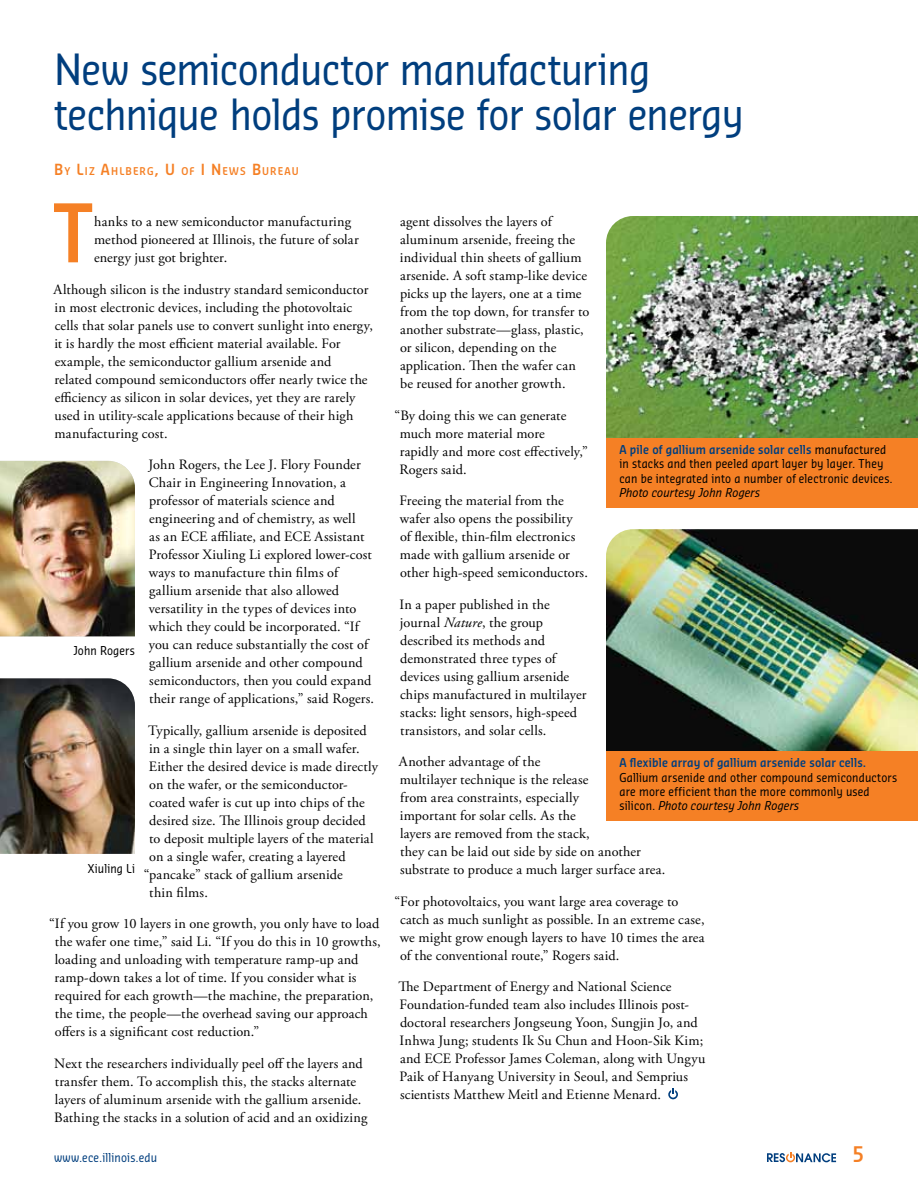
<style>
.page{position:relative;width:918px;height:1188px;background:#fff}
.page>*{position:absolute;margin:0;border:0;box-sizing:border-box;transform-origin:0 0}
.t1{font:600 78.6px "Sansa Con Std";color:#f58025}
.t2{font:42px/45px "Sansa Con Std";letter-spacing:-.015em;color:#003e7e}
.t3{font:600 21px "Sansa Con Std";color:#f58025}
.t4{font:14.25px/18px "Adobe Garamond Pro";letter-spacing:.01em;color:#000}
.t5{font:12px/14.2px "Sansa Con Std";letter-spacing:.015em;color:#000}
.t6{font:600 12px "Sansa Con Std";letter-spacing:.01em;color:#003e7e}
.t7{font:italic 12px "Sansa Con Std";letter-spacing:.01em;color:#000}
.t8{font:12px "Sansa Con Std";letter-spacing:.015em;color:#003e7e}
.t9{font:600 10.5px "Sansa Con Std";letter-spacing:.105em;color:#f58025}
.s1{font-size:15px}
.s2{font-style:italic}
.s3{font-weight:600;color:#003e7e}
</style>
<div class="page">
<svg style="left:668px;top:1088px;width:10px;height:11px"></svg>
<svg style="left:767px;top:1152px;width:69px;height:10px"></svg>
<img style="left:606px;top:216px;width:312px;height:222px">
<div style="left:606px;top:438px;width:312px;height:70px;background:#f58025"></div>
<img style="left:606px;top:529px;width:312px;height:223px">
<div style="left:606px;top:752px;width:312px;height:69px;background:#f58025"></div>
<img style="left:0;top:678px;width:135px;height:176px">
<img style="left:0;top:461px;width:135px;height:175px">
<h2 class="t2" style="left:54px;top:45px;width:691px">New semiconductor manufacturing technique holds promise for solar energy</h2>
<p class="t9" style="left:54px;top:165px;width:246px"><span class="s1">B</span>Y <span class="s1">L</span>IZ <span class="s1">A</span>HLBERG<span class="s1">, U</span> OF <span class="s1">I N</span>EWS <span class="s1">B</span>UREAU</p>
<h1 class="t1" style="left:53px;top:180px;width:42px">T</h1>
<p class="t4" style="left:94px;top:213px;width:266px">hanks to a new semiconductor manufacturing method pioneered at Illinois, the future of solar energy just got brighter.</p>
<p class="t4" style="left:54px;top:281px;width:321px">Although silicon is the industry standard semiconductor in most electronic devices, including the photovoltaic cells that solar panels use to convert sunlight into energy, it is hardly the most efficient material available. For example, the semiconductor gallium arsenide and<br>related compound semiconductors offer nearly twice the efficiency as silicon in solar devices, yet they are rarely used in utility-scale applications because of their high manufacturing cost.</p>
<p class="t4" style="left:148px;top:456px;width:227px">John Rogers, the Lee J. Flory Founder Chair in Engineering Innovation, a professor of materials science and engineering and of chemistry, as well<br>as an ECE affiliate, and ECE Assistant Professor Xiuling Li explored lower-cost ways to manufacture thin films of gallium arsenide that also allowed versatility in the types of devices into which they could be incorporated. “If you can reduce substantially the cost of gallium arsenide and other compound semiconductors, then you could expand their range of applications,” said Rogers.</p>
<p class="t4" style="left:148px;top:722px;width:220px">Typically, gallium arsenide is deposited</p>
<p class="t4" style="left:149px;top:740px;width:212px">in a single thin layer on a small wafer.</p>
<p class="t4" style="left:149px;top:758px;width:231px">Either the desired device is made directly</p>
<p class="t4" style="left:149px;top:776px;width:200px">on the wafer, or the semiconductor-</p>
<p class="t4" style="left:149px;top:794px;width:217px">coated wafer is cut up into chips of the</p>
<p class="t4" style="left:149px;top:812px;width:218px">desired size. The Illinois group decided</p>
<p class="t4" style="left:149px;top:830px;width:226px">to deposit multiple layers of the material</p>
<p class="t4" style="left:149px;top:848px;width:198px">on a single wafer, creating a layered</p>
<p class="t4" style="left:144px;top:866px;width:200px">“pancake” stack of gallium arsenide</p>
<p class="t4" style="left:149px;top:884px;width:60px">thin films.</p>
<p class="t4" style="left:55px;top:915px;width:328px;text-indent:-5px">“If you grow 10 layers in one growth, you only have to load the wafer one time,” said Li. “If you do this in 10 growths, loading and unloading with temperature ramp-up and ramp-down takes a lot of time. If you consider what is required for each growth—the machine, the preparation, the time, the people—the overhead saving our approach offers is a significant cost reduction.”</p>
<p class="t4" style="left:54px;top:1055px;width:315px">Next the researchers individually peel off the layers and transfer them. To accomplish this, the stacks alternate layers of aluminum arsenide with the gallium arsenide.<br>Bathing the stacks in a solution of acid and an oxidizing</p>
<p class="t5" style="left:73px;top:643px;width:63px">John Rogers</p>
<p class="t5" style="left:88px;top:860px;width:49px">Xiuling Li</p>
<p class="t4" style="left:400px;top:213px;width:191px">agent dissolves the layers of aluminum arsenide, freeing the individual thin sheets of gallium arsenide. A soft stamp-like device picks up the layers, one at a time from the top down, for transfer to another substrate—glass, plastic, or silicon, depending on the application. Then the wafer can be reused for another growth.</p>
<p class="t4" style="left:400px;top:407px;width:190px;text-indent:-5px">“By doing this we can generate much more material more<br>rapidly and more cost effectively,”<br>Rogers said.</p>
<p class="t4" style="left:400px;top:492px;width:190px">Freeing the material from the wafer also opens the possibility<br>of flexible, thin-film electronics made with gallium arsenide or other high-speed semiconductors.</p>
<p class="t4" style="left:400px;top:596px;width:189px">In a paper published in the journal <span class="s2">Nature</span>, the group described its methods and demonstrated three types of devices using gallium arsenide chips manufactured in multilayer stacks: light sensors, high-speed transistors, and solar cells.</p>
<p class="t4" style="left:399px;top:753px;width:268px">Another advantage of the<br>multilayer technique is the release<br>from area constraints, especially<br>important for solar cells. As the<br>layers are removed from the stack,<br>they can be laid out side by side on another substrate to produce a much larger surface area.</p>
<p class="t4" style="left:400px;top:893px;width:306px;text-indent:-5px">“For photovoltaics, you want large area coverage to catch as much sunlight as possible. In an extreme case, we might grow enough layers to have 10 times the area of the conventional route,” Rogers said.</p>
<p class="t4" style="left:398px;top:978px;width:309px">The Department of Energy and National Science Foundation-funded team also includes Illinois post&shy;doctoral researchers Jongseung Yoon, Sungjin Jo, and Inhwa Jung; students Ik Su Chun and Hoon-Sik Kim; and ECE Professor James Coleman, along with Ungyu Paik of Hanyang University in Seoul, and Semprius scientists Matthew Meitl and Etienne Menard.</p>
<p class="t5" style="left:620px;top:442px;width:275px"><span class="s3">A pile of gallium arsenide solar cells</span> manufactured in stacks and then peeled apart layer by layer. They can be integrated into a number of electronic devices.</p>
<p class="t7" style="left:620px;top:485px;width:142px">Photo courtesy John Rogers</p>
<p class="t6" style="left:620px;top:755px;width:248px">A flexible array of gallium arsenide solar cells.</p>
<p class="t5" style="left:620px;top:769px;width:279px">Gallium arsenide and other compound semiconductors are more efficient than the more commonly used silicon. <span class="s2">Photo courtesy John Rogers</span></p>
<p class="t8" style="left:54px;top:1150px;width:105px">www.ece.illinois.edu</p>
<h3 class="t3" style="left:853px;top:1140px;width:13px">5</h3>
</div>
